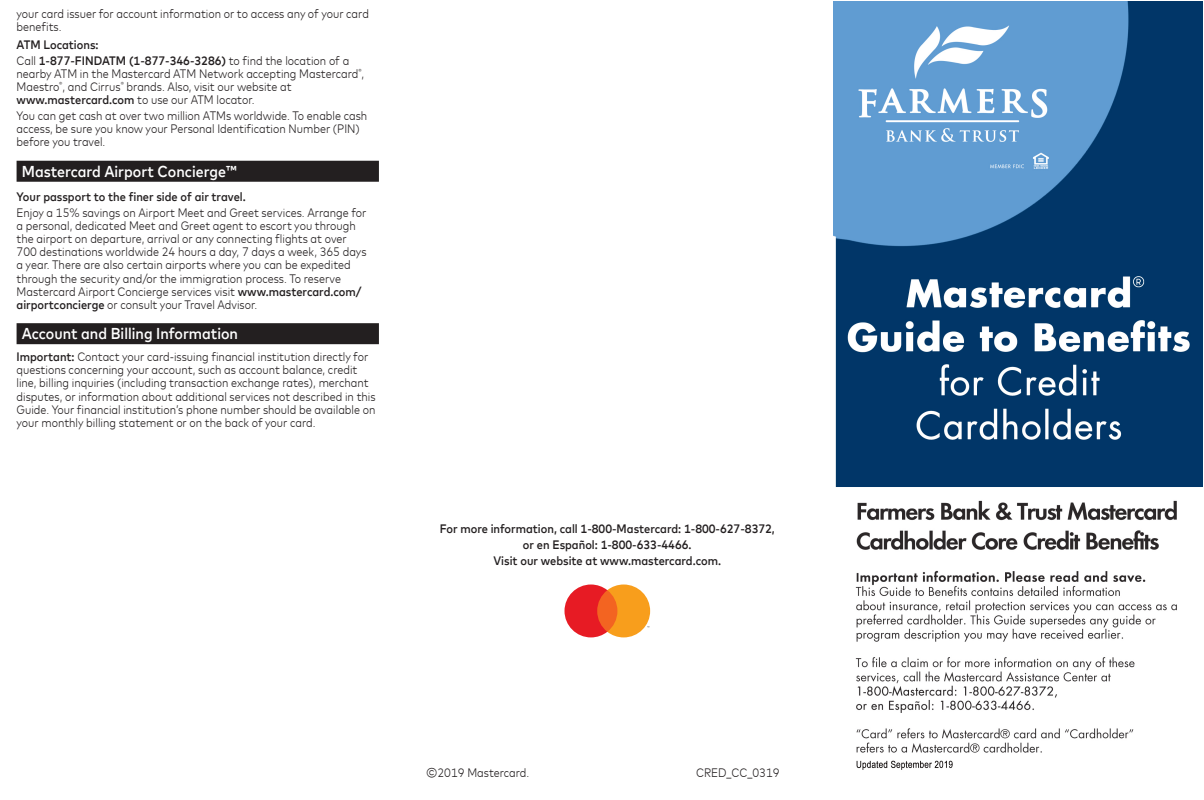
<style>
.page{position:relative;width:1204px;height:800px;background:#fff}
.page>*{position:absolute;margin:0;border:0;box-sizing:border-box;transform-origin:0 0}
.t1{font:500 15.75px "Mark For MC Narrow W00";color:#fff}
.t2{font:300 12.25px/13.1px "Mark For MC Narrow W00";color:#231f20}
.t3{font:500 12.25px/15.6px "Mark For MC Narrow W00";color:#231f20}
.s1{font-weight:300}
.s2{font-weight:500}
</style>
<div class="page">
<div style="left:17px;top:161px;width:362px;height:21px;background:#231f20"></div>
<div style="left:17px;top:323px;width:362px;height:21px;background:#231f20"></div>
<img style="left:834px;top:1px;width:369px;height:769px">
<svg style="left:564px;top:584px;width:86px;height:53px;background:#f27845"></svg>
<p class="t2" style="left:17px;top:6px;width:354px">your card issuer for account information or to access any of your card</p>
<p class="t2" style="left:17px;top:19px;width:47px">benefits.</p>
<p class="t3" style="left:17px;top:36px;width:334px">ATM Locations:<br><span class="s1">Call</span> 1-877-FINDATM (1-877-346-3286) <span class="s1">to find the location of a</span></p>
<p class="t2" style="left:17px;top:66px;width:349px">nearby ATM in the Mastercard ATM Network accepting Mastercard<sup>®</sup>,</p>
<p class="t2" style="left:17px;top:80px;width:276px">Maestro<sup>®</sup>, and Cirrus<sup>®</sup> brands. Also, visit our website at <span class="s2">www.mastercard.com</span> to use our ATM locator.</p>
<p class="t2" style="left:17px;top:108px;width:352px">You can get cash at over two million ATMs worldwide. To enable cash</p>
<p class="t2" style="left:17px;top:121px;width:345px">access, be sure you know your Personal Identification Number (PIN) before you travel.</p>
<p class="t1" style="left:22px;top:159px;width:216px">Mastercard Airport Concierge™</p>
<p class="t3" style="left:17px;top:188px;width:231px">Your passport to the finer side of air travel.</p>
<p class="t2" style="left:17px;top:205px;width:351px">Enjoy a 15% savings on Airport Meet and Greet services. Arrange for a personal, dedicated Meet and Greet agent to escort you through the airport on departure, arrival or any connecting flights at over 700 destinations worldwide 24 hours a day, 7 days a week, 365 days a year. There are also certain airports where you can be expedited through the security and/or the immigration process. To reserve Mastercard Airport Concierge services visit <span class="s2">www.mastercard.com/ airportconcierge</span> or consult your Travel Advisor.</p>
<p class="t1" style="left:22px;top:322px;width:218px">Account and Billing Information</p>
<p class="t2" style="left:17px;top:349px;width:360px"><span class="s2">Important:</span> Contact your card-issuing financial institution directly for questions concerning your account, such as account balance, credit line, billing inquiries (including transaction exchange rates), merchant disputes, or information about additional services not described in this Guide. Your financial institution’s phone number should be available on your monthly billing statement or on the back of your card.</p>
<p class="t3" style="left:440px;top:520px;width:337px;text-align:center">For more information, call 1-800-Mastercard: 1-800-627-8372, or en Español: 1-800-633-4466.</p>
<p class="t3" style="left:493px;top:551px;width:229px">Visit our website at www.mastercard.com.</p>
<p class="t2" style="left:426px;top:765px;width:105px">©2019 Mastercard.</p>
<p class="t2" style="left:696px;top:765px;width:85px">CRED_CC_0319</p>
</div>
